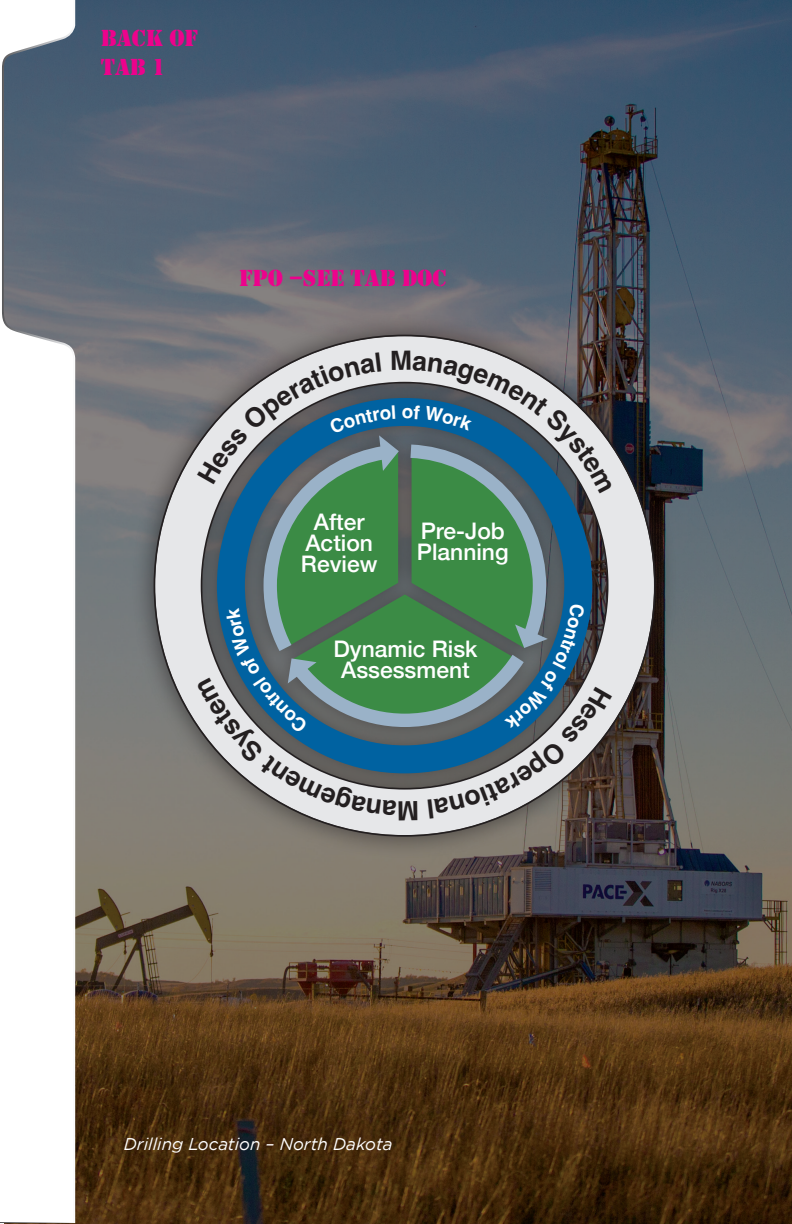
<style>
.page{position:relative;width:792px;height:1224px;background:#fff}
.page>*{position:absolute;margin:0;border:0;box-sizing:border-box;transform-origin:0 0}
.t1{font:24px "Stencil D";color:#ed028c}
.t2{font:500 22.8px/21px "Helvetica Neue";color:#fff;text-align:center}
.t3{font:italic 17px "Gotham";color:#fff}
</style>
<div class="page">
<img style="left:4px;top:0;width:788px;height:1224px">
<div style="left:131px;top:313px;width:547px;height:546px;background:#231f20;opacity:.66"></div>
<svg style="left:128px;top:298px;width:534px;height:570px;background:#7b7878"></svg>
<svg style="left:0;top:0;width:75px;height:1223px"></svg>
<svg style="left:197px;top:351px;width:415px;height:470px;background:#698c87"></svg>
<p class="t1" style="left:101px;top:24px;width:99px">BACK OF</p>
<p class="t1" style="left:101px;top:53px;width:66px">TAB 1</p>
<p class="t1" style="left:239px;top:264px;width:209px">FPO –SEE TAB DOC</p>
<p class="t2" style="left:301px;top:510px;width:78px">After<br>Action<br>Review</p>
<p class="t2" style="left:417px;top:519px;width:93px;text-align:left">Pre-Job<br>Planning</p>
<p class="t2" style="left:333px;top:637px;width:146px">Dynamic Risk<br>Assessment</p>
<p class="t3" style="left:124px;top:1134px;width:270px">Drilling Location – North Dakota</p>
</div>
